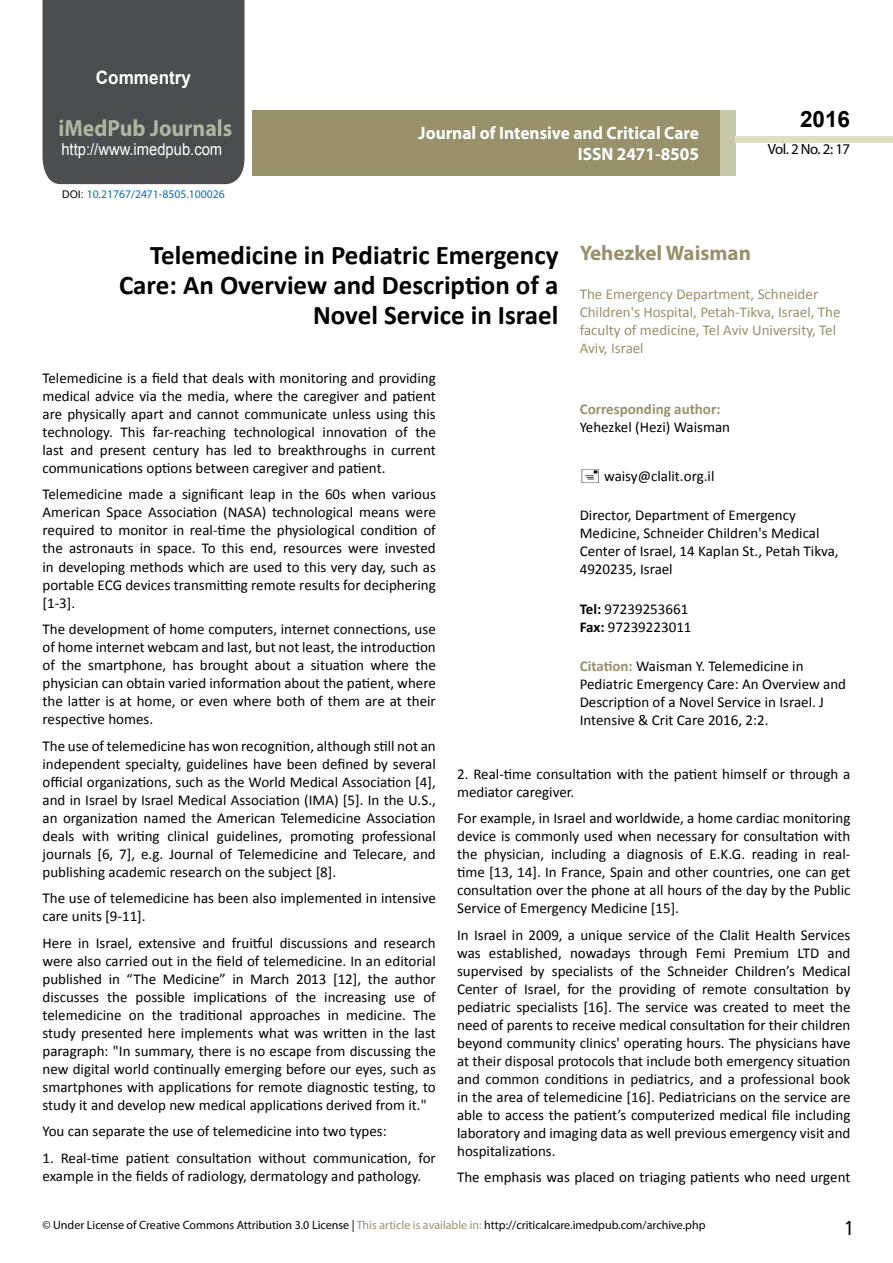
<style>
.page{position:relative;width:893px;height:1263px;background:#fff}
.page>*{position:absolute;margin:0;border:0;box-sizing:border-box;transform-origin:0 0}
.t1{font:700 27px/29.7px "Calibri";color:#000;text-align:right}
.t2{font:25.5px "Tunga";color:#000}
.t3{font:700 23.4px "Myriad Pro";color:#b0b5a0;scale:.93 1}
.t4{font:700 22.5px "Arial";color:#000}
.t5{font:700 21px "Myriad Pro";color:#98916c}
.t6{font:700 18.45px "Arial";color:#fff;scale:.93 1}
.t7{font:700 18px/21.6px "Myriad Pro";color:#fff;text-align:right;scale:.96 1}
.t8{font:16.5px "Arial";color:#fff;scale:.89 1}
.t9{font:15px/18px "Calibri";color:#000;text-align:justify}
.t10{font:15px/18px "Calibri";color:#98916c}
.t11{font:700 15px "Calibri";color:#98916c}
.t12{font:14.85px "Myriad Pro";letter-spacing:-.03em;color:#000}
.t13{font:12px "Myriad Pro";color:#000}
.t14{font:11.7px "Myriad Pro";color:#0072bc}
.s1{font-family:"Arial";font-size:10.5px;color:#000}
.s2{font-weight:700}
.s3{font-weight:700;color:#98916c}
.s4{color:#98916c}
</style>
<div class="page">
<div style="left:252px;top:110px;width:469px;height:66px;background:#98916c"></div>
<div style="left:720px;top:110px;width:16px;height:66px;background:#c9c7a9"></div>
<div style="left:43px;top:0;width:201px;height:184px;background:#4c4d4f"></div>
<div style="left:736px;top:137px;width:157px;height:6px;background:#dfdec9"></div>
<p class="t6" style="left:96px;top:65px;width:104px">Commentry</p>
<h3 class="t3" style="left:58px;top:113px;width:188px">iMedPub Journals</h3>
<h3 class="t4" style="left:800px;top:104px;width:52px">2016</h3>
<p class="t12" style="left:768px;top:140px;width:84px">Vol. 2 No. 2: 17</p>
<p class="t7" style="left:419px;top:121px;width:294px">Journal of Intensive and Critical Care<br>ISSN 2471-8505</p>
<p class="t8" style="left:61px;top:138px;width:182px">http://www.imedpub.com</p>
<p class="t14" style="left:62px;top:187px;width:164px"><span class="s1">DOI:</span> 10.21767/2471-8505.100026</p>
<h1 class="t1" style="left:119px;top:241px;width:441px">Telemedicine in Pediatric Emergency<br>Care: An Overview and Description of a<br>Novel Service in Israel</h1>
<h3 class="t5" style="left:580px;top:239px;width:173px">Yehezkel Waisman</h3>
<p class="t10" style="left:580px;top:285px;width:262px">The Emergency Department, Schneider Children's Hospital, Petah-Tikva, Israel, The faculty of medicine, Tel Aviv University, Tel Aviv, Israel</p>
<p class="t9" style="left:43px;top:369px;width:395px">Telemedicine is a field that deals with monitoring and providing medical advice via the media, where the caregiver and patient are physically apart and cannot communicate unless using this technology. This far-reaching technological innovation of the last and present century has led to breakthroughs in current communications options between caregiver and patient.</p>
<p class="t9" style="left:43px;top:485px;width:395px">Telemedicine made a significant leap in the 60s when various American Space Association (NASA) technological means were required to monitor in real-time the physiological condition of the astronauts in space. To this end, resources were invested in developing methods which are used to this very day, such as portable ECG devices transmitting remote results for deciphering [1-3].</p>
<p class="t9" style="left:43px;top:620px;width:395px">The development of home computers, internet connections, use of home internet webcam and last, but not least, the introduction of the smartphone, has brought about a situation where the physician can obtain varied information about the patient, where the latter is at home, or even where both of them are at their respective homes.</p>
<p class="t9" style="left:43px;top:737px;width:395px">The use of telemedicine has won recognition, although still not an independent specialty, guidelines have been defined by several official organizations, such as the World Medical Association [4], and in Israel by Israel Medical Association (IMA) [5]. In the U.S., an organization named the American Telemedicine Association deals with writing clinical guidelines, promoting professional journals [6, 7], e.g. Journal of Telemedicine and Telecare, and publishing academic research on the subject [8].</p>
<p class="t9" style="left:43px;top:889px;width:395px">The use of telemedicine has been also implemented in intensive care units [9-11].</p>
<p class="t9" style="left:43px;top:934px;width:395px">Here in Israel, extensive and fruitful discussions and research were also carried out in the field of telemedicine. In an editorial published in “The Medicine” in March 2013 [12], the author discusses the possible implications of the increasing use of telemedicine on the traditional approaches in medicine. The study presented here implements what was written in the last paragraph: "In summary, there is no escape from discussing the new digital world continually emerging before our eyes, such as smartphones with applications for remote diagnostic testing, to study it and develop new medical applications derived from it."</p>
<p class="t9" style="left:43px;top:1122px;width:346px">You can separate the use of telemedicine into two types:</p>
<p class="t9" style="left:43px;top:1149px;width:395px">1. Real-time patient consultation without communication, for example in the fields of radiology, dermatology and pathology.</p>
<p class="t11" style="left:580px;top:399px;width:142px">Corresponding author:</p>
<p class="t9" style="left:580px;top:418px;width:152px">Yehezkel (Hezi) Waisman</p>
<p class="t9" style="left:604px;top:467px;width:112px">waisy@clalit.org.il</p>
<p class="t9" style="left:580px;top:506px;width:260px;text-align:left">Director, Department of Emergency Medicine, Schneider Children's Medical Center of Israel, 14 Kaplan St., Petah Tikva, 4920235, Israel</p>
<p class="t9" style="left:580px;top:600px;width:113px"><span class="s2">Tel:</span> 97239253661<br><span class="s2">Fax:</span> 97239223011</p>
<p class="t9" style="left:580px;top:657px;width:268px;text-align:left"><span class="s3">Citation:</span> Waisman Y. Telemedicine in Pediatric Emergency Care: An Overview and Description of a Novel Service in Israel. J Intensive &amp; Crit Care 2016, 2:2.</p>
<p class="t9" style="left:457px;top:765px;width:395px">2. Real-time consultation with the patient himself or through a mediator caregiver.</p>
<p class="t9" style="left:457px;top:809px;width:395px">For example, in Israel and worldwide, a home cardiac monitoring device is commonly used when necessary for consultation with the physician, including a diagnosis of E.K.G. reading in real&shy;time [13, 14]. In France, Spain and other countries, one can get consultation over the phone at all hours of the day by the Public Service of Emergency Medicine [15].</p>
<p class="t9" style="left:457px;top:926px;width:395px">In Israel in 2009, a unique service of the Clalit Health Services was established, nowadays through Femi Premium LTD and supervised by specialists of the Schneider Children’s Medical Center of Israel, for the providing of remote consultation by pediatric specialists [16]. The service was created to meet the need of parents to receive medical consultation for their children beyond community clinics' operating hours. The physicians have at their disposal protocols that include both emergency situation and common conditions in pediatrics, and a professional book in the area of telemedicine [16]. Pediatricians on the service are able to access the patient’s computerized medical file including laboratory and imaging data as well previous emergency visit and hospitalizations.</p>
<p class="t9" style="left:457px;top:1168px;width:395px">The emphasis was placed on triaging patients who need urgent</p>
<p class="t13" style="left:43px;top:1218px;width:664px">© Under License of Creative Commons Attribution 3.0 License | <span class="s4">This article is available in:</span> http://criticalcare.imedpub.com/archive.php</p>
<h2 class="t2" style="left:845px;top:1211px;width:9px">1</h2>
</div>
